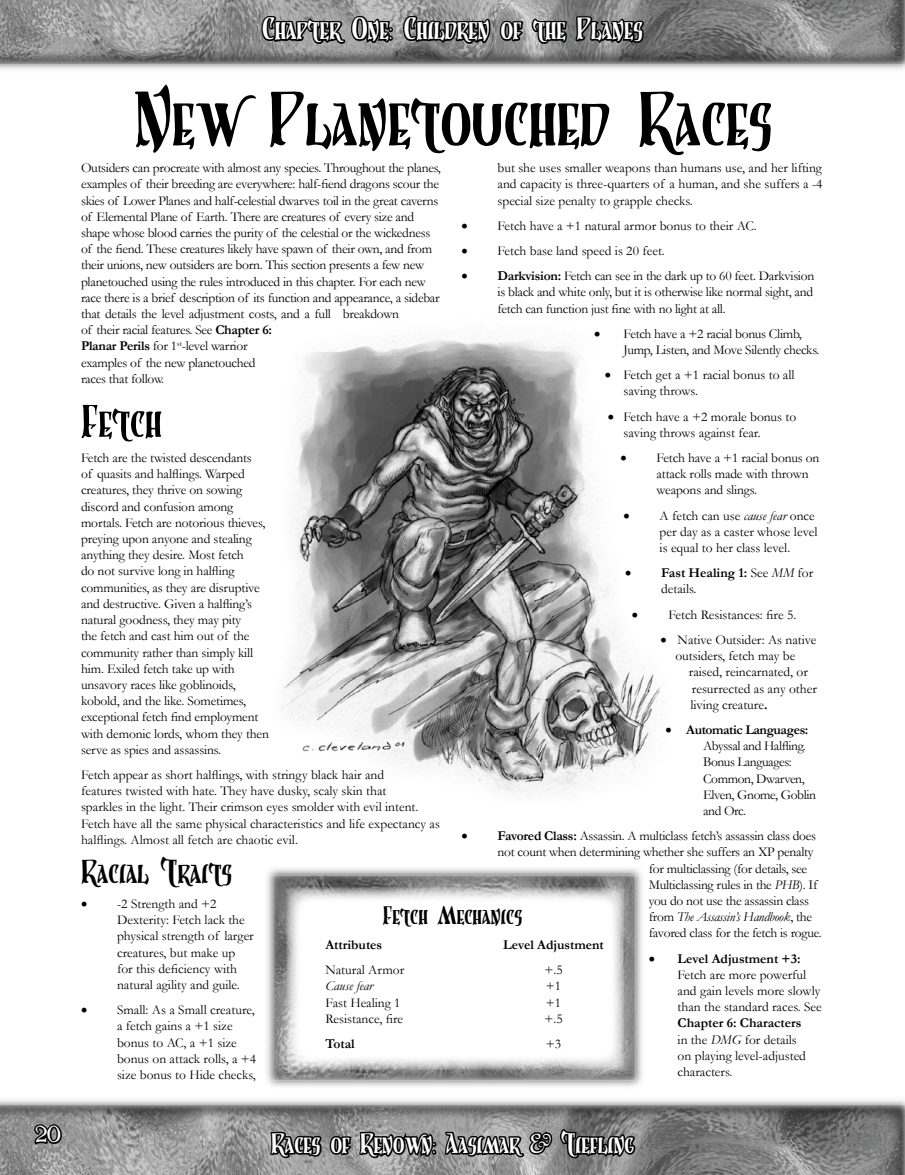
<style>
.page{position:relative;width:905px;height:1175px;background:#fff}
.page>*{position:absolute;margin:0;border:0;box-sizing:border-box;transform-origin:0 0}
.t1{font:90px "Summerisle";color:#000}
.t2{font:54px "Summerisle";color:#000}
.t3{font:39px "Summerisle";color:#000}
.t4{font:36px "Summerisle";color:#fff}
.t5{font:33px "Summerisle";color:#fff}
.t6{font:30px "Summerisle";color:#000}
.t7{font:27px "Summerisle";color:#fff}
.t8{font:13.5px/16.2px "Garamond";letter-spacing:-.01em;color:#000}
.t9{font:13.5px/16.2px "Garamond";letter-spacing:-.03em;color:#000}
.t10{font:700 13.5px "Garamond";color:#000}
.t11{font:italic 13.5px "Garamond";letter-spacing:-.02em;color:#000}
.t12{font:italic 13.5px "Garamond";color:#000}
.s1{font-weight:700}
.s2{font-style:italic}
.s3{font-style:normal}
</style>
<div class="page">
<img style="left:0;top:0;width:904px;height:70px">
<img style="left:0;top:1100px;width:904px;height:74px">
<svg style="left:268px;top:1100px;width:369px;height:74px;background:#777"></svg>
<svg style="left:260px;top:0;width:135px;height:63px;background:#6f6f6f"></svg>
<svg style="left:401px;top:0;width:90px;height:70px;background:#6c6c6c"></svg>
<svg style="left:498px;top:0;width:148px;height:70px;background:#727272"></svg>
<svg style="left:33px;top:1121px;width:30px;height:26px"></svg>
<img style="left:267px;top:1045px;width:375px;height:42px">
<img style="left:267px;top:868px;width:44px;height:177px">
<img style="left:597px;top:868px;width:45px;height:177px">
<img style="left:273px;top:1029px;width:362px;height:51px">
<img style="left:273px;top:875px;width:51px;height:154px">
<img style="left:584px;top:875px;width:51px;height:154px">
<img style="left:324px;top:875px;width:260px;height:12px">
<img style="left:286px;top:887px;width:337px;height:182px">
<img style="left:281px;top:338px;width:380px;height:456px">
<h3 class="t7" style="left:35px;top:1122px;width:27px">20</h3>
<h3 class="t4" style="left:262px;top:13px;width:382px">Chapter One: Children of the Planes</h3>
<h1 class="t1" style="left:133px;top:81px;width:641px">New Planetouched Races</h1>
<p class="t8" style="left:81px;top:159px;width:361px">Outsiders can procreate with almost any species. Throughout the planes, examples of their breeding are everywhere: half-fiend dragons scour the skies of Lower Planes and half-celestial dwarves toil in the great caverns of Elemental Plane of Earth. There are creatures of every size and shape whose blood carries the purity of the celestial or the wickedness of the fiend. These creatures likely have spawn of their own, and from their unions, new outsiders are born. This section presents a few new planetouched using the rules introduced in this chapter. For each new race there is a brief description of its function and appearance, a sidebar that details the level adjustment costs, and a full breakdown<br>of their racial features. See <span class="s1">Chapter 6:<br>Planar Perils</span> for 1<sup>st</sup>-level warrior<br>examples of the new planetouched<br>races that follow.</p>
<h2 class="t2" style="left:81px;top:398px;width:82px">Fetch</h2>
<p class="t8" style="left:81px;top:449px;width:189px">Fetch are the twisted descendants<br>of quasits and halflings. Warped creatures, they thrive on sowing discord and confusion among mortals. Fetch are notorious thieves, preying upon anyone and stealing anything they desire. Most fetch<br>do not survive long in halfling communities, as they are disruptive and destructive. Given a halfling’s natural goodness, they may pity<br>the fetch and cast him out of the community rather than simply kill him. Exiled fetch take up with unsavory races like goblinoids, kobold, and the like. Sometimes, exceptional fetch find employment with demonic lords, whom they then serve as spies and assassins.</p>
<p class="t8" style="left:81px;top:766px;width:360px">Fetch appear as short halflings, with stringy black hair and<br>features twisted with hate. They have dusky, scaly skin that<br>sparkles in the light. Their crimson eyes smolder with evil intent.<br>Fetch have all the same physical characteristics and life expectancy as halflings. Almost all fetch are chaotic evil.</p>
<h3 class="t3" style="left:81px;top:855px;width:152px">Racial Traits</h3>
<p class="t8" style="left:117px;top:895px;width:138px;text-indent:-36px">• -2 Strength and +2<br>Dexterity: Fetch lack the physical strength of larger creatures, but make up for this deficiency with natural agility and guile.</p>
<p class="t8" style="left:117px;top:1001px;width:141px;text-indent:-36px">• Small: As a Small creature, a fetch gains a +1 size bonus to AC, a +1 size bonus on attack rolls, a +4 size bonus to Hide checks,</p>
<p class="t8" style="left:497px;top:159px;width:326px;text-align:justify">but she uses smaller weapons than humans use, and her lifting and capacity is three-quarters of a human, and she suffers a -4 special size penalty to grapple checks.</p>
<p class="t8" style="left:461px;top:217px;width:297px">• Fetch have a +1 natural armor bonus to their AC.</p>
<p class="t8" style="left:461px;top:242px;width:205px">• Fetch base land speed is 20 feet.</p>
<p class="t8" style="left:497px;top:267px;width:318px;text-align:justify;text-indent:-36px">• <span class="s1">Darkvision:</span> Fetch can see in the dark up to 60 feet. Darkvision is black and white only, but it is otherwise like normal sight, and fetch can function just fine with no light at all.</p>
<p class="t8" style="left:623px;top:325px;width:197px;text-indent:-29px">• Fetch have a +2 racial bonus Climb,<br>Jump, Listen, and Move Silently checks.</p>
<p class="t8" style="left:623px;top:366px;width:172px;text-indent:-19px">• Fetch get a +1 racial bonus to all saving throws.</p>
<p class="t8" style="left:623px;top:408px;width:174px;text-indent:-16px">• Fetch have a +2 morale bonus to saving throws against fear.</p>
<p class="t8" style="left:656px;top:449px;width:164px;text-indent:-36px">• Fetch have a +1 racial bonus on attack rolls made with thrown weapons and slings.</p>
<p class="t8" style="left:659px;top:507px;width:159px;text-indent:-36px">• A fetch can use <span class="s2">cause fear</span> once per day as a caster whose level is equal to her class level.</p>
<p class="t8" style="left:661px;top:564px;width:154px;text-indent:-36px">• <span class="s1">Fast Healing 1:</span> See <span class="s2">MM</span> for details.</p>
<p class="t8" style="left:632px;top:606px;width:166px">• Fetch Resistances: fire 5.</p>
<p class="t8" style="left:660px;top:631px;width:158px;text-align:center">• Native Outsider: As native outsiders, fetch may be</p>
<p class="t8" style="left:688px;top:663px;width:129px">raised, reincarnated, or resurrected as any other living creature<span class="s1">.</span></p>
<p class="t9" style="left:703px;top:721px;width:114px;text-indent:-38px">• <span class="s1">Automatic Languages:<br></span>Abyssal and Halfling.<br>Bonus Languages:<br>Common, Dwarven,<br>Elven, Gnome, Goblin and Orc.</p>
<p class="t8" style="left:461px;top:827px;width:356px">• <span class="s1">Favored Class:</span> Assassin. A multiclass fetch’s assassin class does</p>
<p class="t8" style="left:497px;top:843px;width:317px">not count when determining whether she suffers an XP penalty</p>
<p class="t8" style="left:648px;top:860px;width:160px">for multiclassing (for details, see</p>
<p class="t8" style="left:648px;top:876px;width:170px">Multiclassing rules in the <span class="s2">PHB</span>). If</p>
<p class="t8" style="left:648px;top:892px;width:162px">you do not use the assassin class</p>
<p class="t11" style="left:648px;top:907px;width:165px"><span class="s3">from</span> The Assassin’s Handbook<span class="s3">, the</span></p>
<p class="t8" style="left:648px;top:924px;width:174px">favored class for the fetch is rogue.</p>
<p class="t8" style="left:677px;top:950px;width:146px;text-indent:-29px">• <span class="s1">Level Adjustment +3:<br></span>Fetch are more powerful and gain levels more slowly than the standard races. See</p>
<p class="t8" style="left:677px;top:1014px;width:130px"><span class="s1">Chapter 6: Characters </span>in the <span class="s2">DMG</span> for details on playing level-adjusted characters.</p>
<h3 class="t6" style="left:383px;top:902px;width:141px">Fetch Mechanics</h3>
<p class="t10" style="left:325px;top:935px;width:58px">Attributes</p>
<p class="t10" style="left:503px;top:935px;width:102px">Level Adjustment</p>
<p class="t8" style="left:325px;top:961px;width:80px">Natural Armor</p>
<p class="t8" style="left:544px;top:961px;width:20px">+.5</p>
<p class="t12" style="left:325px;top:977px;width:49px">Cause fear</p>
<p class="t8" style="left:546px;top:977px;width:17px">+1</p>
<p class="t8" style="left:325px;top:993px;width:77px">Fast Healing 1</p>
<p class="t8" style="left:546px;top:993px;width:17px">+1</p>
<p class="t8" style="left:325px;top:1010px;width:79px">Resistance, fire</p>
<p class="t8" style="left:544px;top:1010px;width:20px">+.5</p>
<p class="t10" style="left:325px;top:1034px;width:31px">Total</p>
<p class="t8" style="left:546px;top:1035px;width:17px">+3</p>
<h3 class="t5" style="left:271px;top:1129px;width:364px">Races of Renown: Aasimar &amp; Tiefling</h3>
</div>
